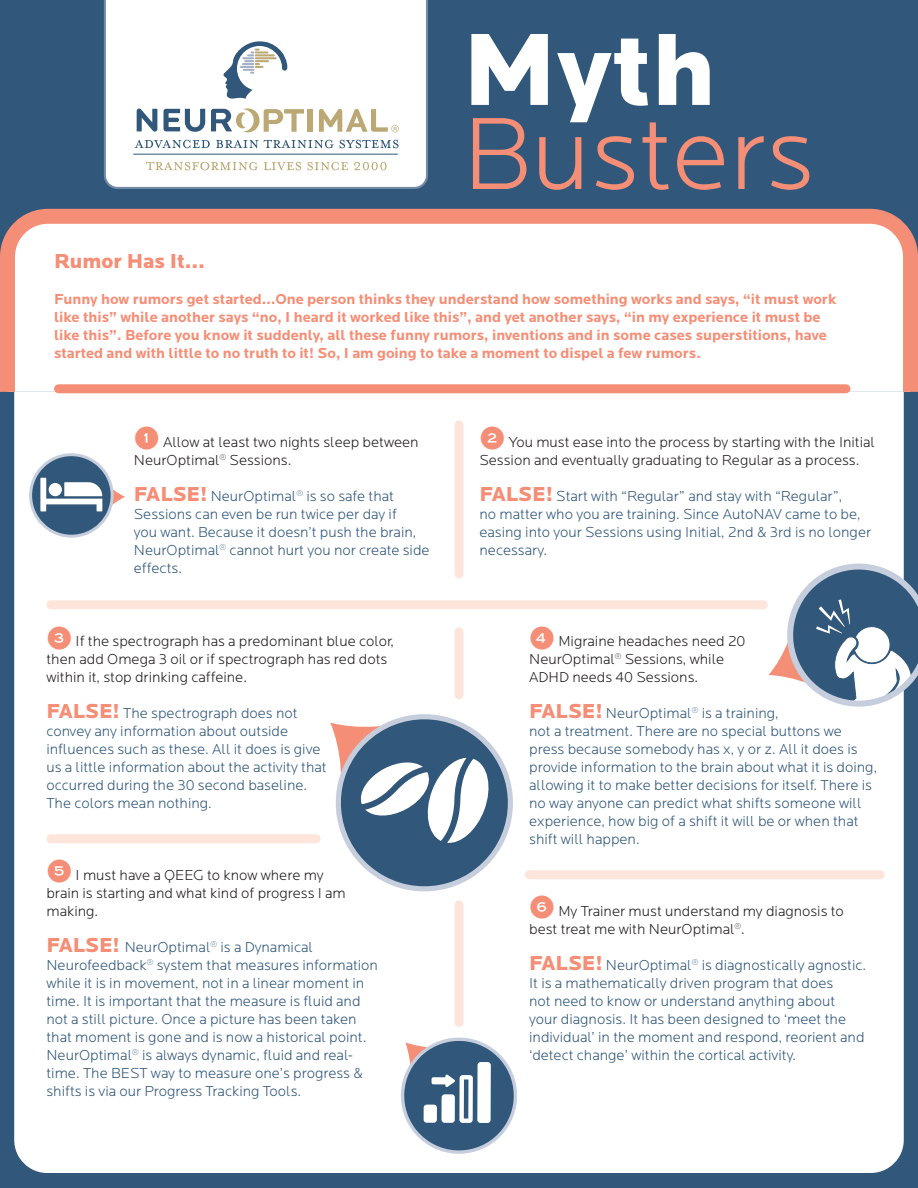
<style>
.page{position:relative;width:918px;height:1188px;background:#fff}
.page>*{position:absolute;margin:0;border:0;box-sizing:border-box;transform-origin:0 0}
.t1{font:300 106.5px "Locator";color:#f58e76}
.t2{font:900 106.5px "Locator";color:#fff}
.t3{font:900 21px "Locator";color:#f58e76}
.t4{font:300 15px/18px "Locator";color:#31577a}
.t5{font:300 15px/18px "Locator";color:#231f20}
.t6{font:700 15px/18px "Locator";color:#f58e76}
.s1{font-weight:900;font-size:21px;color:#f58e76}
.s2{color:#f58e76}
</style>
<div class="page">
<div style="left:0;top:9px;width:918px;height:1179px;border:15px solid #31577a;border-radius:40px"></div>
<div style="left:0;top:0;width:918px;height:391px;background:#31577a"></div>
<div style="left:51px;top:600px;width:712px;height:9px;background:#fde5db"></div>
<div style="left:455px;top:425px;width:9px;height:149px;background:#fde5db"></div>
<div style="left:455px;top:632px;width:9px;height:63px;background:#fde5db"></div>
<div style="left:455px;top:905px;width:9px;height:118px;background:#fde5db"></div>
<div style="left:529px;top:870px;width:351px;height:9px;background:#fde5db"></div>
<div style="left:51px;top:834px;width:265px;height:9px;background:#fde5db"></div>
<svg style="left:31px;top:455px;width:81px;height:81px"></svg>
<svg style="left:40px;top:459px;width:85px;height:75px"></svg>
<div style="left:29px;top:453px;width:85px;height:85px;border:3px solid #c6cedd;border-radius:50%"></div>
<svg style="left:769px;top:557px;width:149px;height:156px"></svg>
<svg style="left:401px;top:1037px;width:116px;height:117px"></svg>
<svg style="left:104px;top:0;width:324px;height:189px;background:#eef0f0"></svg>
<svg style="left:0;top:208px;width:918px;height:199px;background:#fbf1ef"></svg>
<div style="left:58px;top:384px;width:788px;height:9px;background:#f58e76"></div>
<svg style="left:330px;top:714px;width:224px;height:205px"></svg>
<p class="t2" style="left:462px;top:6px;width:255px">Myth</p>
<p class="t1" style="left:462px;top:98px;width:353px">Busters</p>
<p class="t3" style="left:54px;top:249px;width:153px">Rumor Has It…</p>
<p class="t6" style="left:54px;top:290px;width:784px">Funny how rumors get started…One person thinks they understand how something works and says, “it must work like this” while another says “no, I heard it worked like this”, and yet another says, “in my experience it must be like this”. Before you know it suddenly, all these funny rumors, inventions and in some cases superstitions, have started and with little to no truth to it! So, I am going to take a moment to dispel a few rumors.</p>
<p class="t5" style="left:134px;top:433px;width:286px;text-indent:29px">Allow at least two nights sleep between<br>NeurOptimal<sup>®</sup> Sessions.</p>
<p class="t4" style="left:134px;top:487px;width:297px"><span class="s1">FALSE!</span> NeurOptimal<sup>®</sup> is so safe that Sessions can even be run twice per day if<br>you want. Because it doesn’t push the brain, NeurOptimal<sup>®</sup> cannot hurt you nor create side effects.</p>
<p class="t5" style="left:46px;top:633px;width:349px"><span class="s2">✓</span> If the spectrograph has a predominant blue color, then add Omega 3 oil or if spectrograph has red dots within it, stop drinking caffeine.</p>
<p class="t4" style="left:46px;top:705px;width:282px"><span class="s1">FALSE!</span> The spectrograph does not convey any information about outside influences such as these. All it does is give us a little information about the activity that occurred during the 30 second baseline.<br>The colors mean nothing.</p>
<p class="t5" style="left:46px;top:866px;width:301px;text-indent:29px">I must have a QEEG to know where my brain is starting and what kind of progress I am making.</p>
<p class="t4" style="left:46px;top:938px;width:333px"><span class="s1">FALSE!</span> NeurOptimal<sup>®</sup> is a Dynamical Neurofeedback<sup>®</sup> system that measures information while it is in movement, not in a linear moment in time. It is important that the measure is fluid and not a still picture. Once a picture has been taken that moment is gone and is now a historical point.<br>NeurOptimal<sup>®</sup> is always dynamic, fluid and real&shy;time. The BEST way to measure one’s progress &amp; shifts is via our Progress Tracking Tools.</p>
<p class="t5" style="left:480px;top:433px;width:397px;text-indent:29px">You must ease into the process by starting with the Initial<br>Session and eventually graduating to Regular as a process.</p>
<p class="t4" style="left:480px;top:487px;width:393px"><span class="s1">FALSE!</span> Start with “Regular” and stay with “Regular”,<br>no matter who you are training. Since AutoNAV came to be, easing into your Sessions using Initial, 2nd &amp; 3rd is no longer necessary.</p>
<p class="t5" style="left:529px;top:633px;width:218px"><span class="s2">✔</span> Migraine headaches need 20<br>NeurOptimal<sup>®</sup> Sessions, while<br>ADHD needs 40 Sessions.</p>
<p class="t4" style="left:529px;top:705px;width:350px"><span class="s1">FALSE!</span> NeurOptimal<sup>®</sup> is a training,<br>not a treatment. There are no special buttons we press because somebody has x, y or z. All it does is provide information to the brain about what it is doing, allowing it to make better decisions for itself. There is no way anyone can predict what shifts someone will experience, how big of a shift it will be or when that shift will happen.</p>
<p class="t5" style="left:529px;top:902px;width:316px;text-indent:29px">My Trainer must understand my diagnosis to best treat me with NeurOptimal<sup>®</sup>.</p>
<p class="t4" style="left:529px;top:956px;width:339px"><span class="s1">FALSE!</span> NeurOptimal<sup>®</sup> is diagnostically agnostic.<br>It is a mathematically driven program that does<br>not need to know or understand anything about your diagnosis. It has been designed to ‘meet the individual’ in the moment and respond, reorient and ‘detect change’ within the cortical activity.</p>
</div>
